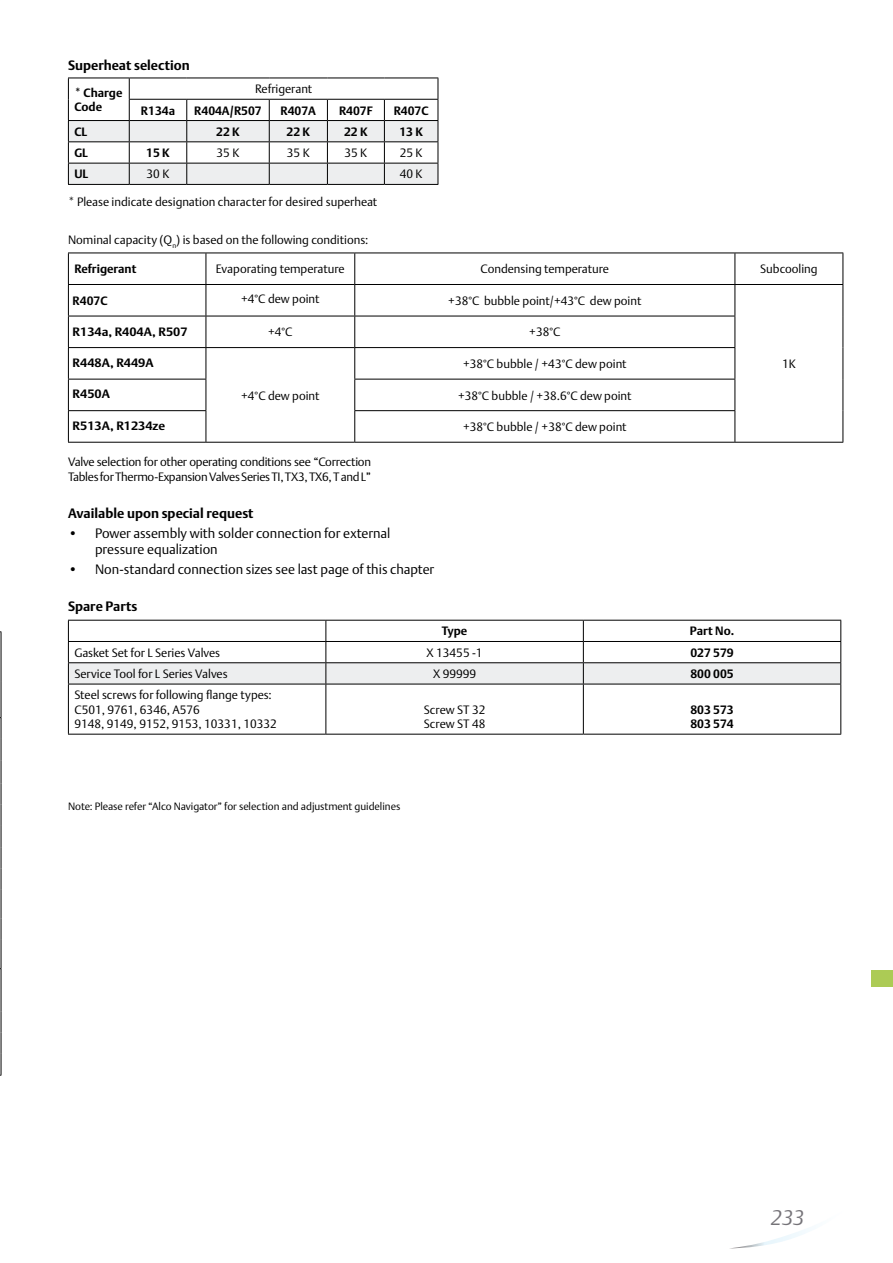
<style>
.page{position:relative;width:893px;height:1263px;background:#fff}
.page>*{position:absolute;margin:0;border:0;box-sizing:border-box;transform-origin:0 0}
.t1{font:italic 21px "DTL Argo T Light";color:#757378}
.t2{font:13.5px/15.8px "DTL Argo T Light";color:#000}
.t3{font:700 13.5px "DTL Argo T";color:#000}
.t4{font:12px/14.4px "DTL Argo T Light";color:#000}
.t5{font:700 12px/14.4px "DTL Argo T";color:#000}
.t6{font:12px/14.4px "DTL Argo T Light";letter-spacing:-.025em;color:#000}
.t7{font:700 12px "DTL Argo T";color:#000;scale:1.05 1}
.t8{font:10.5px "DTL Argo T Light";color:#000}
</style>
<div class="page">
<hr style="left:1px;top:632px;width:1px;height:50px;background:#000">
<hr style="left:1px;top:682px;width:1px;height:35px;background:#000">
<svg style="left:0;top:717px;width:2px;height:359px"></svg>
<svg style="left:68px;top:78px;width:371px;height:106px"></svg>
<hr style="left:68px;top:184px;width:61px;height:1px;background:#000">
<hr style="left:129px;top:184px;width:58px;height:1px;background:#000">
<hr style="left:187px;top:184px;width:82px;height:1px;background:#000">
<hr style="left:269px;top:184px;width:58px;height:1px;background:#000">
<hr style="left:327px;top:184px;width:57px;height:1px;background:#000">
<hr style="left:384px;top:184px;width:54px;height:1px;background:#000">
<svg style="left:69px;top:285px;width:773px;height:157px"></svg>
<hr style="left:68px;top:253px;width:138px;height:1px;background:#000">
<hr style="left:68px;top:253px;width:1px;height:31px;background:#000">
<hr style="left:206px;top:253px;width:149px;height:1px;background:#000">
<hr style="left:206px;top:253px;width:1px;height:31px;background:#000">
<hr style="left:355px;top:253px;width:380px;height:1px;background:#000">
<hr style="left:354px;top:253px;width:1px;height:31px;background:#000">
<hr style="left:735px;top:253px;width:108px;height:1px;background:#000">
<hr style="left:734px;top:253px;width:1px;height:31px;background:#000">
<hr style="left:842px;top:253px;width:1px;height:31px;background:#000">
<hr style="left:68px;top:284px;width:138px;height:1px;background:#000">
<hr style="left:68px;top:285px;width:1px;height:31px;background:#000">
<hr style="left:206px;top:284px;width:149px;height:1px;background:#000">
<hr style="left:206px;top:285px;width:1px;height:31px;background:#000">
<hr style="left:355px;top:284px;width:380px;height:1px;background:#000">
<hr style="left:354px;top:285px;width:1px;height:31px;background:#000">
<hr style="left:735px;top:284px;width:108px;height:1px;background:#000">
<hr style="left:734px;top:285px;width:1px;height:31px;background:#000">
<hr style="left:842px;top:285px;width:1px;height:31px;background:#000">
<hr style="left:68px;top:316px;width:138px;height:1px;background:#000">
<hr style="left:68px;top:316px;width:1px;height:31px;background:#000">
<hr style="left:206px;top:316px;width:149px;height:1px;background:#000">
<hr style="left:206px;top:316px;width:1px;height:31px;background:#000">
<hr style="left:355px;top:316px;width:380px;height:1px;background:#000">
<hr style="left:354px;top:316px;width:1px;height:31px;background:#000">
<hr style="left:734px;top:316px;width:1px;height:31px;background:#000">
<hr style="left:842px;top:316px;width:1px;height:32px;background:#000">
<hr style="left:68px;top:347px;width:138px;height:1px;background:#000">
<hr style="left:68px;top:348px;width:1px;height:31px;background:#000">
<hr style="left:206px;top:347px;width:149px;height:1px;background:#000">
<hr style="left:206px;top:348px;width:1px;height:31px;background:#000">
<hr style="left:355px;top:347px;width:380px;height:1px;background:#000">
<hr style="left:354px;top:348px;width:1px;height:31px;background:#000">
<hr style="left:734px;top:348px;width:1px;height:31px;background:#000">
<hr style="left:842px;top:348px;width:1px;height:31px;background:#000">
<hr style="left:68px;top:379px;width:138px;height:1px;background:#000">
<hr style="left:68px;top:379px;width:1px;height:31px;background:#000">
<hr style="left:206px;top:379px;width:1px;height:31px;background:#000">
<hr style="left:354px;top:379px;width:381px;height:1px;background:#000">
<hr style="left:354px;top:379px;width:1px;height:31px;background:#000">
<hr style="left:734px;top:379px;width:1px;height:31px;background:#000">
<hr style="left:842px;top:379px;width:1px;height:32px;background:#000">
<hr style="left:68px;top:410px;width:138px;height:1px;background:#000">
<hr style="left:68px;top:411px;width:1px;height:31px;background:#000">
<hr style="left:206px;top:411px;width:1px;height:31px;background:#000">
<hr style="left:354px;top:410px;width:381px;height:1px;background:#000">
<hr style="left:354px;top:411px;width:1px;height:31px;background:#000">
<hr style="left:734px;top:411px;width:1px;height:31px;background:#000">
<hr style="left:842px;top:411px;width:1px;height:31px;background:#000">
<hr style="left:68px;top:442px;width:138px;height:1px;background:#000">
<hr style="left:206px;top:442px;width:149px;height:1px;background:#000">
<hr style="left:355px;top:442px;width:380px;height:1px;background:#000">
<hr style="left:735px;top:442px;width:108px;height:1px;background:#000">
<svg style="left:733px;top:1228px;width:76px;height:20px"></svg>
<div style="left:872px;top:970px;width:21px;height:16px;background:#accb55"></div>
<svg style="left:68px;top:620px;width:773px;height:64px"></svg>
<hr style="left:68px;top:684px;width:258px;height:1px;background:#000">
<hr style="left:68px;top:684px;width:1px;height:50px;background:#000">
<hr style="left:326px;top:684px;width:257px;height:1px;background:#000">
<hr style="left:325px;top:684px;width:1px;height:50px;background:#000">
<hr style="left:583px;top:684px;width:258px;height:1px;background:#000">
<hr style="left:583px;top:684px;width:1px;height:50px;background:#000">
<hr style="left:840px;top:684px;width:1px;height:50px;background:#000">
<hr style="left:68px;top:734px;width:258px;height:1px;background:#000">
<hr style="left:326px;top:734px;width:257px;height:1px;background:#000">
<hr style="left:583px;top:734px;width:258px;height:1px;background:#000">
<p class="t3" style="left:68px;top:57px;width:123px">Superheat selection</p>
<p class="t5" style="left:74px;top:85px;width:50px">* Charge<br>Code</p>
<p class="t4" style="left:255px;top:82px;width:59px">Refrigerant</p>
<p class="t5" style="left:141px;top:103px;width:36px">R134a</p>
<p class="t5" style="left:194px;top:103px;width:69px">R404A/R507</p>
<p class="t5" style="left:281px;top:103px;width:37px">R407A</p>
<p class="t5" style="left:339px;top:103px;width:35px">R407F</p>
<p class="t5" style="left:394px;top:103px;width:36px">R407C</p>
<p class="t5" style="left:74px;top:124px;width:14px">CL</p>
<p class="t5" style="left:216px;top:124px;width:25px">22 K</p>
<p class="t5" style="left:287px;top:124px;width:25px">22 K</p>
<p class="t5" style="left:344px;top:124px;width:25px">22 K</p>
<p class="t5" style="left:399px;top:124px;width:25px">13 K</p>
<p class="t5" style="left:74px;top:146px;width:15px">GL</p>
<p class="t5" style="left:146px;top:146px;width:25px">15 K</p>
<p class="t4" style="left:217px;top:146px;width:24px">35 K</p>
<p class="t4" style="left:287px;top:146px;width:24px">35 K</p>
<p class="t4" style="left:345px;top:146px;width:24px">35 K</p>
<p class="t4" style="left:400px;top:146px;width:24px">25 K</p>
<p class="t5" style="left:74px;top:167px;width:15px">UL</p>
<p class="t4" style="left:147px;top:167px;width:24px">30 K</p>
<p class="t4" style="left:400px;top:167px;width:24px">40 K</p>
<p class="t4" style="left:68px;top:194px;width:311px">* Please indicate designation character for desired superheat</p>
<p class="t4" style="left:68px;top:233px;width:302px">Nominal capacity (Q<sub>n</sub>) is based on the following conditions:</p>
<p class="t5" style="left:74px;top:262px;width:64px">Refrigerant</p>
<p class="t4" style="left:216px;top:262px;width:130px">Evaporating temperature</p>
<p class="t4" style="left:480px;top:262px;width:130px">Condensing temperature</p>
<p class="t4" style="left:760px;top:262px;width:59px">Subcooling</p>
<p class="t5" style="left:73px;top:293px;width:36px">R407C</p>
<p class="t4" style="left:241px;top:292px;width:80px">+4°C dew point</p>
<p class="t4" style="left:448px;top:293px;width:195px">+38°C bubble point/+43°C dew point</p>
<p class="t7" style="left:73px;top:325px;width:111px">R134a, R404A, R507</p>
<p class="t4" style="left:268px;top:325px;width:26px">+4°C</p>
<p class="t4" style="left:529px;top:325px;width:33px">+38°C</p>
<p class="t7" style="left:73px;top:355px;width:79px">R448A, R449A</p>
<p class="t4" style="left:241px;top:388px;width:80px">+4°C dew point</p>
<p class="t4" style="left:463px;top:356px;width:165px">+38°C bubble / +43°C dew point</p>
<p class="t7" style="left:73px;top:387px;width:37px">R450A</p>
<p class="t4" style="left:458px;top:388px;width:175px">+38°C bubble / +38.6°C dew point</p>
<p class="t7" style="left:73px;top:418px;width:90px">R513A, R1234ze</p>
<p class="t4" style="left:463px;top:419px;width:165px">+38°C bubble / +38°C dew point</p>
<p class="t6" style="left:68px;top:455px;width:305px">Valve selection for other operating conditions see “Correction<br>Tables for Thermo-Expansion Valves Series TI, TX3, TX6, T and L”</p>
<p class="t3" style="left:68px;top:505px;width:187px">Available upon special request</p>
<p class="t2" style="left:95px;top:525px;width:297px;text-indent:-27px">• Power assembly with solder connection for external pressure equalization</p>
<p class="t2" style="left:68px;top:561px;width:368px">• Non-standard connection sizes see last page of this chapter</p>
<p class="t3" style="left:68px;top:598px;width:71px">Spare Parts</p>
<p class="t5" style="left:442px;top:624px;width:27px">Type</p>
<p class="t5" style="left:690px;top:624px;width:46px">Part No.</p>
<p class="t4" style="left:74px;top:645px;width:147px">Gasket Set for L Series Valves</p>
<p class="t4" style="left:427px;top:645px;width:57px">X 13455 -1</p>
<p class="t5" style="left:690px;top:645px;width:45px">027 579</p>
<p class="t4" style="left:74px;top:666px;width:155px">Service Tool for L Series Valves</p>
<p class="t4" style="left:433px;top:666px;width:45px">X 99999</p>
<p class="t5" style="left:690px;top:666px;width:45px">800 005</p>
<p class="t4" style="left:74px;top:688px;width:204px">Steel screws for following flange types:<br>C501, 9761, 6346, A576<br>9148, 9149, 9152, 9153, 10331, 10332</p>
<p class="t4" style="left:424px;top:702px;width:63px">Screw ST 32<br>Screw ST 48</p>
<p class="t5" style="left:690px;top:702px;width:45px">803 573<br>803 574</p>
<p class="t8" style="left:68px;top:800px;width:334px">Note: Please refer “Alco Navigator” for selection and adjustment guidelines</p>
<p class="t4" style="left:782px;top:356px;width:15px">1K</p>
<h1 class="t1" style="left:771px;top:1205px;width:35px">233</h1>
</div>
